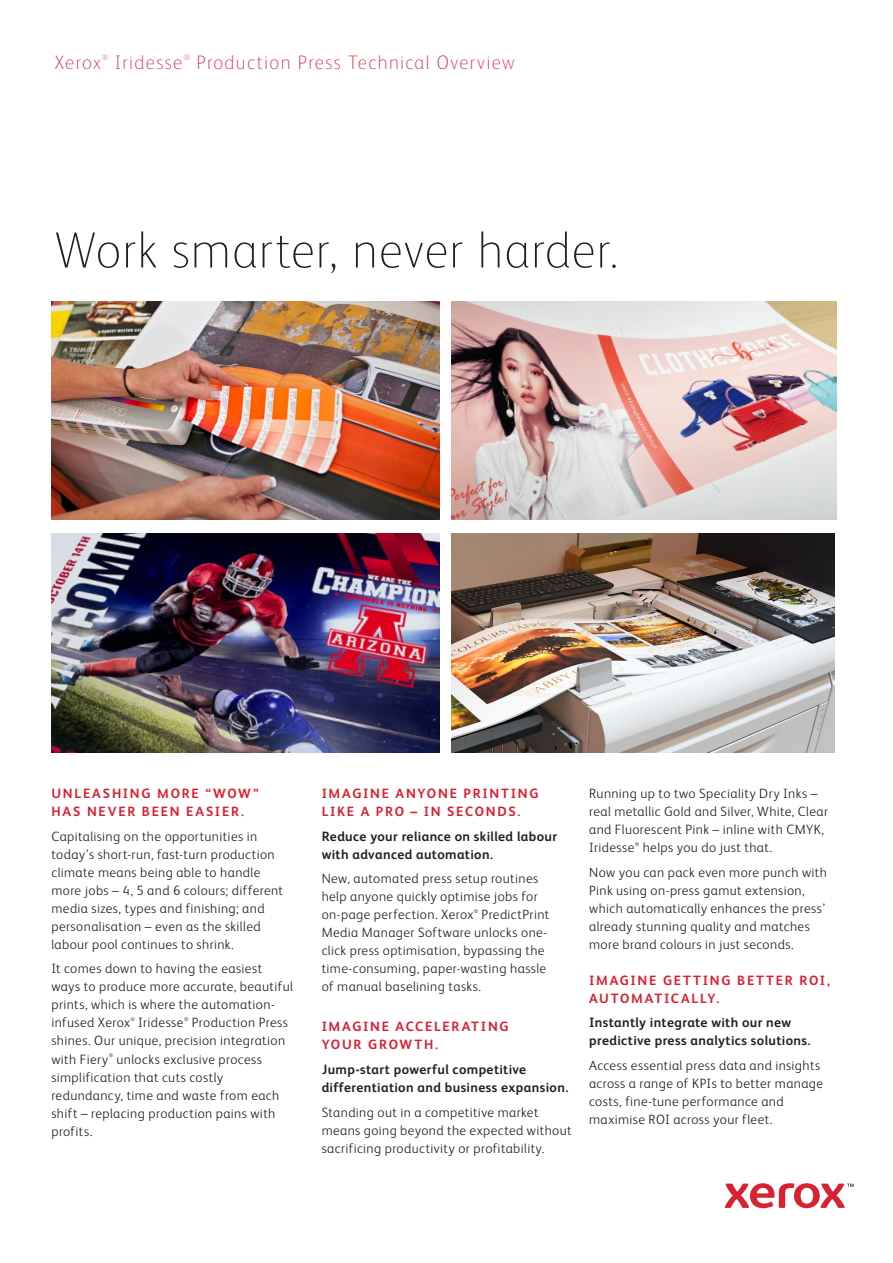
<style>
.page{position:relative;width:893px;height:1263px;background:#fff}
.page>*{position:absolute;margin:0;border:0;box-sizing:border-box;transform-origin:0 0}
.Page_Title{font:100 51px "Xerox Sans";letter-spacing:.015em;color:#231f20}
.Business_Segment{font:100 19.5px "Xerox Sans";letter-spacing:.07em;color:#db1e30}
.Body_Text_8_5_12{font:300 13.5px/18px "Xerox Sans";letter-spacing:.03em;color:#231f20}
.Body_Subhead{font:700 13.5px/18px "Xerox Sans";letter-spacing:.025em;color:#231f20}
.Body_Subhead-2{font:700 13.5px/18px "Xerox Sans";letter-spacing:.13em;color:#db1e30}
.Business_Segment-2{font:100 7.8px "Xerox Sans";color:#db1e30}
.Body_Text_8_5_12-2{font:300 5.4px "Xerox Sans";color:#231f20}
</style>
<div class="page">
<img style="left:451px;top:302px;width:385px;height:218px">
<svg style="left:725px;top:1183px;width:129px;height:25px"></svg>
<img style="left:451px;top:534px;width:384px;height:218px">
<img style="left:51px;top:302px;width:388px;height:218px">
<img style="left:51px;top:534px;width:389px;height:218px">
<p class="Business_Segment" style="left:54px;top:50px;width:48px">Xerox</p>
<p class="Business_Segment-2" style="left:102px;top:52px;width:8px">®</p>
<p class="Business_Segment" style="left:115px;top:50px;width:69px">Iridesse</p>
<p class="Business_Segment-2" style="left:184px;top:52px;width:8px">®</p>
<p class="Business_Segment" style="left:196px;top:50px;width:320px">Production Press Technical Overview</p>
<p class="Page_Title" style="left:54px;top:217px;width:566px">Work smarter, never harder.</p>
<p class="Body_Subhead-2" style="left:51px;top:784px;width:209px">UNLEASHING MORE “WOW”<br>HAS NEVER BEEN EASIER.</p>
<p class="Body_Text_8_5_12" style="left:51px;top:826px;width:233px">Capitalising on the opportunities in today’s short-run, fast-turn production climate means being able to handle more jobs – 4, 5 and 6 colours; different media sizes, types and finishing; and personalisation – even as the skilled labour pool continues to shrink.</p>
<p class="Body_Text_8_5_12" style="left:51px;top:959px;width:243px">It comes down to having the easiest ways to produce more accurate, beautiful prints, which is where the automation&shy;infused Xerox</p>
<p class="Body_Text_8_5_12-2" style="left:130px;top:1016px;width:6px">®</p>
<p class="Body_Text_8_5_12" style="left:138px;top:1013px;width:47px">Iridesse</p>
<p class="Body_Text_8_5_12-2" style="left:184px;top:1016px;width:6px">®</p>
<p class="Body_Text_8_5_12" style="left:51px;top:1013px;width:238px;text-indent:140px">Production Press shines. Our unique, precision integration with Fiery</p>
<p class="Body_Text_8_5_12-2" style="left:109px;top:1052px;width:6px">®</p>
<p class="Body_Text_8_5_12" style="left:51px;top:1049px;width:229px;text-indent:65px">unlocks exclusive process simplification that cuts costly redundancy, time and waste from each shift – replacing production pains with profits.</p>
<p class="Body_Subhead-2" style="left:322px;top:784px;width:218px">IMAGINE ANYONE PRINTING<br>LIKE A PRO – IN SECONDS.</p>
<p class="Body_Subhead" style="left:322px;top:826px;width:237px">Reduce your reliance on skilled labour with advanced automation.</p>
<p class="Body_Text_8_5_12" style="left:322px;top:869px;width:218px;text-align:justify">New, automated press setup routines help anyone quickly optimise jobs for on-page perfection. Xerox</p>
<p class="Body_Text_8_5_12-2" style="left:474px;top:908px;width:6px">®</p>
<p class="Body_Text_8_5_12" style="left:322px;top:905px;width:229px;text-indent:160px">PredictPrint<br>Media Manager Software unlocks one&shy;click press optimisation, bypassing the time-consuming, paper-wasting hassle of manual baselining tasks.</p>
<p class="Body_Subhead-2" style="left:322px;top:1017px;width:189px">IMAGINE ACCELERATING<br>YOUR GROWTH.</p>
<p class="Body_Subhead" style="left:322px;top:1060px;width:248px">Jump-start powerful competitive differentiation and business expansion.</p>
<p class="Body_Text_8_5_12" style="left:322px;top:1102px;width:252px">Standing out in a competitive market means going beyond the expected without sacrificing productivity or profitability.</p>
<p class="Body_Text_8_5_12" style="left:589px;top:784px;width:241px">Running up to two Speciality Dry Inks – real metallic Gold and Silver, White, Clear and Fluorescent Pink – inline with CMYK,<br>Iridesse</p>
<p class="Body_Text_8_5_12-2" style="left:635px;top:840px;width:6px">®</p>
<p class="Body_Text_8_5_12" style="left:643px;top:838px;width:131px">helps you do just that.</p>
<p class="Body_Text_8_5_12" style="left:589px;top:862px;width:239px">Now you can pack even more punch with Pink using on-press gamut extension, which automatically enhances the press’ already stunning quality and matches more brand colours in just seconds.</p>
<p class="Body_Subhead-2" style="left:589px;top:970px;width:242px">IMAGINE GETTING BETTER ROI,<br>AUTOMATICALLY.</p>
<p class="Body_Subhead" style="left:589px;top:1013px;width:223px">Instantly integrate with our new predictive press analytics solutions.</p>
<p class="Body_Text_8_5_12" style="left:589px;top:1056px;width:235px">Access essential press data and insights across a range of KPIs to better manage costs, fine-tune performance and maximise ROI across your fleet.</p>
</div>
